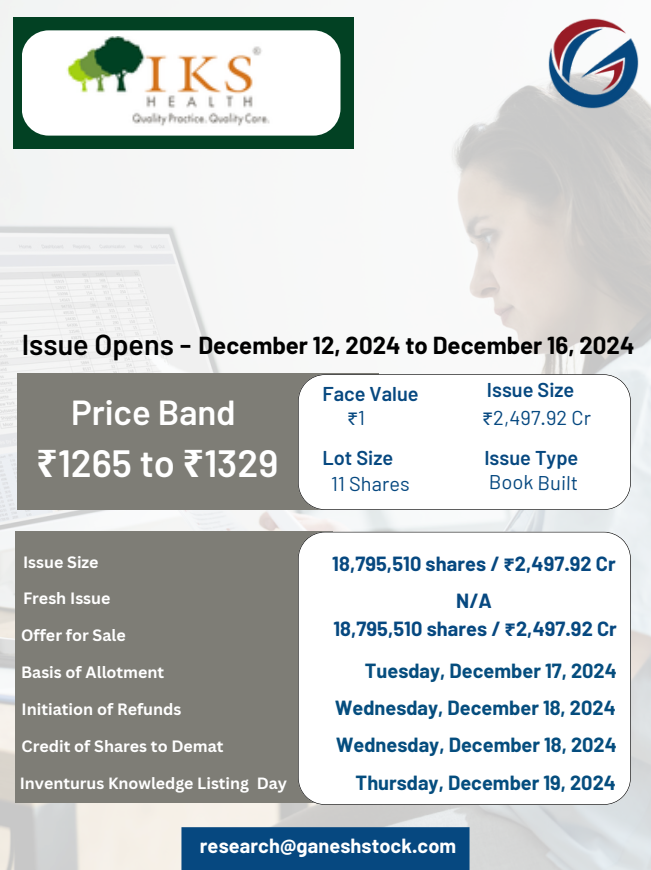
<style>
.page{position:relative;width:651px;height:870px;background:#fff}
.page>*{position:absolute;margin:0;border:0;box-sizing:border-box;transform-origin:0 0}
.t1{font:600 38px "Barlow";color:#fff}
.t2{font:600 34.8px "Barlow";color:#fff}
.t3{font:600 28.8px "Barlow";color:#000}
.t4{font:700 24px "Barlow";color:#000}
.t5{font:700 22px "Barlow";letter-spacing:.005em;color:#fff}
.t6{font:700 20px "Barlow";color:#054d7e}
.t7{font:700 20px "Barlow";letter-spacing:.005em;color:#064880}
.t8{font:600 20px "Barlow";color:#064880}
.t9{font:20px "Barlow";letter-spacing:.005em;color:#064880}
.t10{font:700 20px "Barlow";letter-spacing:.005em;color:#fff}
.t11{font:20px "Noto Sans Gurmukhi";color:#064880}
.t12{font:700 16px "Canva Sans";color:#fff}
.s1{font-family:"Noto Sans";font-weight:700}
.s2{font-family:"Barlow"}
.s3{font-family:"Noto Sans Gurmukhi"}
</style>
<div class="page">
<img style="left:0;top:0;width:651px;height:870px">
<img style="left:548px;top:17px;width:92px;height:93px;border-radius:50%">
<div style="left:17px;top:374px;width:361px;height:136px;background:#7e7d76"></div>
<svg style="left:298px;top:374px;width:333px;height:135px"></svg>
<div style="left:15px;top:531px;width:317px;height:272px;background:#7e7d76"></div>
<svg style="left:298px;top:532px;width:333px;height:273px"></svg>
<div style="left:13px;top:17px;width:341px;height:132px;background:#024123"></div>
<div style="left:22px;top:30px;width:318px;height:106px;background:#fff;border-radius:27px"></div>
<div style="left:181px;top:827px;width:289px;height:43px;background:#064880"></div>
<img style="left:66px;top:36px;width:204px;height:90px">
<h5 class="t3" style="left:22px;top:327px;width:171px">Issue Opens -</h5>
<h5 class="t4" style="left:198px;top:330px;width:438px">December 12, 2024 to December 16, 2024</h5>
<h2 class="t2" style="left:71px;top:390px;width:166px">Price Band</h2>
<h3 class="t1" style="left:36px;top:439px;width:244px"><span class="s1">₹</span>1265 to <span class="s1">₹</span>1329</h3>
<h1 class="t8" style="left:322px;top:381px;width:98px">Face Value</h1>
<h6 class="t11" style="left:347px;top:407px;width:19px">₹<span class="s2">1</span></h6>
<h1 class="t8" style="left:322px;top:445px;width:72px">Lot Size</h1>
<h5 class="t9" style="left:331px;top:471px;width:80px">11 Shares</h5>
<h5 class="t8" style="left:487px;top:377px;width:89px">Issue Size</h5>
<h6 class="t9" style="left:482px;top:405px;width:110px"><span class="s3">₹</span>2,497.92 Cr</h6>
<h5 class="t8" style="left:484px;top:445px;width:95px">Issue Type</h5>
<h6 class="t9" style="left:489px;top:469px;width:91px;rotate:1deg">Book Built</h6>
<h6 class="t12" style="left:23px;top:551px;width:77px">Issue Size</h6>
<p class="t12" style="left:23px;top:587px;width:89px">Fresh Issue</p>
<p class="t12" style="left:21px;top:624px;width:106px">Offer for Sale</p>
<p class="t12" style="left:21px;top:661px;width:145px">Basis of Allotment</p>
<p class="t12" style="left:22px;top:698px;width:162px">Initiation of Refunds</p>
<h3 class="t12" style="left:22px;top:735px;width:204px">Credit of Shares to Demat</h3>
<p class="t12" style="left:20px;top:772px;width:269px">Inventurus Knowledge Listing Day</p>
<p class="t5" style="left:23px;top:725px;width:283px">research@ganeshstock.com</p>
<p class="t7" style="left:332px;top:551px;width:285px">18,795,510 shares / <span class="s3">₹</span>2,497.92 Cr</p>
<h5 class="t7" style="left:456px;top:588px;width:37px">N/A</h5>
<h5 class="t7" style="left:333px;top:616px;width:285px">18,795,510 shares / <span class="s3">₹</span>2,497.92 Cr</h5>
<h4 class="t6" style="left:365px;top:658px;width:254px">Tuesday, December 17, 2024</h4>
<h5 class="t6" style="left:335px;top:695px;width:282px">Wednesday, December 18, 2024</h5>
<h5 class="t6" style="left:336px;top:732px;width:282px">Wednesday, December 18, 2024</h5>
<h5 class="t6" style="left:356px;top:770px;width:262px">Thursday, December 19, 2024</h5>
<p class="t10" style="left:200px;top:833px;width:258px">research@ganeshstock.com</p>
</div>
